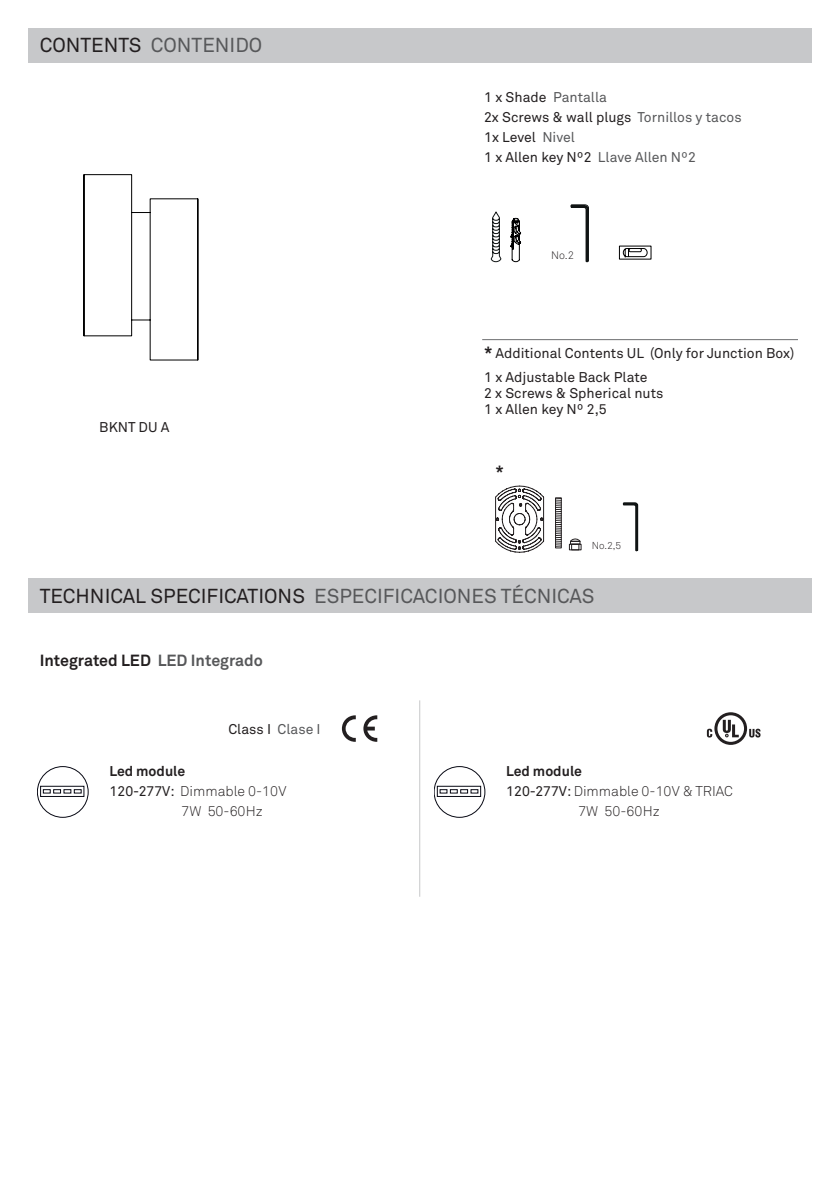
<style>
.page{position:relative;width:840px;height:1191px;background:#fff}
.page>*{position:absolute;margin:0;border:0;box-sizing:border-box;transform-origin:0 0}
.t1{font:20px "Akkurat";color:#57585a}
.t2{font:20px "Akkurat Pro";color:#57585a}
.t3{font:700 16px "Akkurat Pro";color:#231f20}
.t4{font:700 16px "Akkurat";color:#231f20}
.t5{font:14px "Akkurat";color:#231f20}
.t6{font:300 14px "Akkurat";color:#231f20}
.t7{font:700 14px "Akkurat Pro";color:#231f20}
.t8{font:14px "Akkurat";color:#57585a}
.t9{font:14px "Akkurat Pro";color:#231f20}
.t10{font:300 10.8px "Akkurat Pro";color:#231f20}
.t11{font:300 10px "Akkurat Pro";color:#231f20}
.s1{color:#231f20}
.s2{color:#57585a}
.s3{font-weight:700;font-size:16px}
.s4{font-weight:400}
</style>
<div class="page">
<div style="left:28px;top:28px;width:783px;height:34px;background:#c7c8ca"></div>
<div style="left:28px;top:578px;width:783px;height:34px;background:#c7c8ca"></div>
<hr style="left:419px;top:700px;width:1px;height:196px;background:#c7c8ca">
<div style="left:37px;top:766px;width:51px;height:51px;border:1px solid #080914;border-radius:50%"></div>
<svg style="left:40px;top:786px;width:44px;height:10px"></svg>
<div style="left:434px;top:766px;width:51px;height:51px;border:1px solid #080914;border-radius:50%"></div>
<svg style="left:437px;top:786px;width:43px;height:10px"></svg>
<svg style="left:342px;top:715px;width:13px;height:27px"></svg>
<svg style="left:363px;top:715px;width:14px;height:27px"></svg>
<svg style="left:706px;top:712px;width:54px;height:33px"></svg>
<svg style="left:495px;top:485px;width:49px;height:68px"></svg>
<svg style="left:555px;top:498px;width:6px;height:48px"></svg>
<div style="left:569px;top:544px;width:12px;height:6px;border:1px solid #231f20"></div>
<svg style="left:569px;top:538px;width:11px;height:6px"></svg>
<div style="left:571px;top:544px;width:7px;height:6px;border:1px solid #231f20"></div>
<svg style="left:622px;top:502px;width:15px;height:49px"></svg>
<hr style="left:482px;top:339px;width:315px;height:1px;background:#6c6d70">
<svg style="left:490px;top:211px;width:11px;height:51px"></svg>
<svg style="left:510px;top:218px;width:10px;height:44px"></svg>
<svg style="left:570px;top:204px;width:18px;height:58px"></svg>
<svg style="left:618px;top:246px;width:33px;height:13px"></svg>
<svg style="left:83px;top:174px;width:115px;height:186px"></svg>
<h1 class="t2" style="left:40px;top:34px;width:224px"><span class="s1">CONTENTS</span> CONTENIDO</h1>
<p class="t9" style="left:99px;top:419px;width:72px">BKNT DU A</p>
<p class="t8" style="left:484px;top:88px;width:124px"><span class="s1">1 x Shade</span> Pantalla</p>
<p class="t5" style="left:484px;top:108px;width:259px">2x Screws &amp; wall plugs <span class="s2">Tornillos y tacos</span></p>
<p class="t5" style="left:484px;top:128px;width:92px">1x Level <span class="s2">Nivel</span></p>
<p class="t5" style="left:484px;top:148px;width:213px">1 x Allen key Nº2 <span class="s2">Llave Allen Nº2</span></p>
<p class="t10" style="left:551px;top:248px;width:24px">No.2</p>
<p class="t5" style="left:484px;top:344px;width:311px"><span class="s3">*</span> Additional Contents UL (Only for Junction Box)</p>
<p class="t5" style="left:484px;top:368px;width:165px">1 x Adjustable Back Plate</p>
<p class="t5" style="left:484px;top:384px;width:181px">2 x Screws &amp; Spherical nuts</p>
<p class="t5" style="left:484px;top:400px;width:124px">1 x Allen key Nº 2,5</p>
<p class="t4" style="left:495px;top:461px;width:10px">*</p>
<p class="t11" style="left:591px;top:539px;width:31px">No.2,5</p>
<h1 class="t1" style="left:40px;top:583px;width:556px"><span class="s1">TECHNICAL SPECIFICATIONS</span> ESPECIFICACIONES TÉCNICAS</h1>
<p class="t3" style="left:40px;top:650px;width:225px">Integrated LED <span class="s2">LED Integrado</span></p>
<p class="t5" style="left:228px;top:720px;width:94px">Class I <span class="s2">Clase I</span></p>
<p class="t7" style="left:109px;top:762px;width:77px">Led module</p>
<p class="t6" style="left:109px;top:782px;width:178px"><span class="s4">120-277V:</span> Dimmable 0-10V</p>
<p class="t6" style="left:181px;top:802px;width:83px">7W 50-60Hz</p>
<p class="t7" style="left:506px;top:762px;width:77px">Led module</p>
<p class="t6" style="left:506px;top:782px;width:228px"><span class="s4">120-277V:</span> Dimmable 0-10V &amp; TRIAC</p>
<p class="t6" style="left:578px;top:802px;width:83px">7W 50-60Hz</p>
</div>
